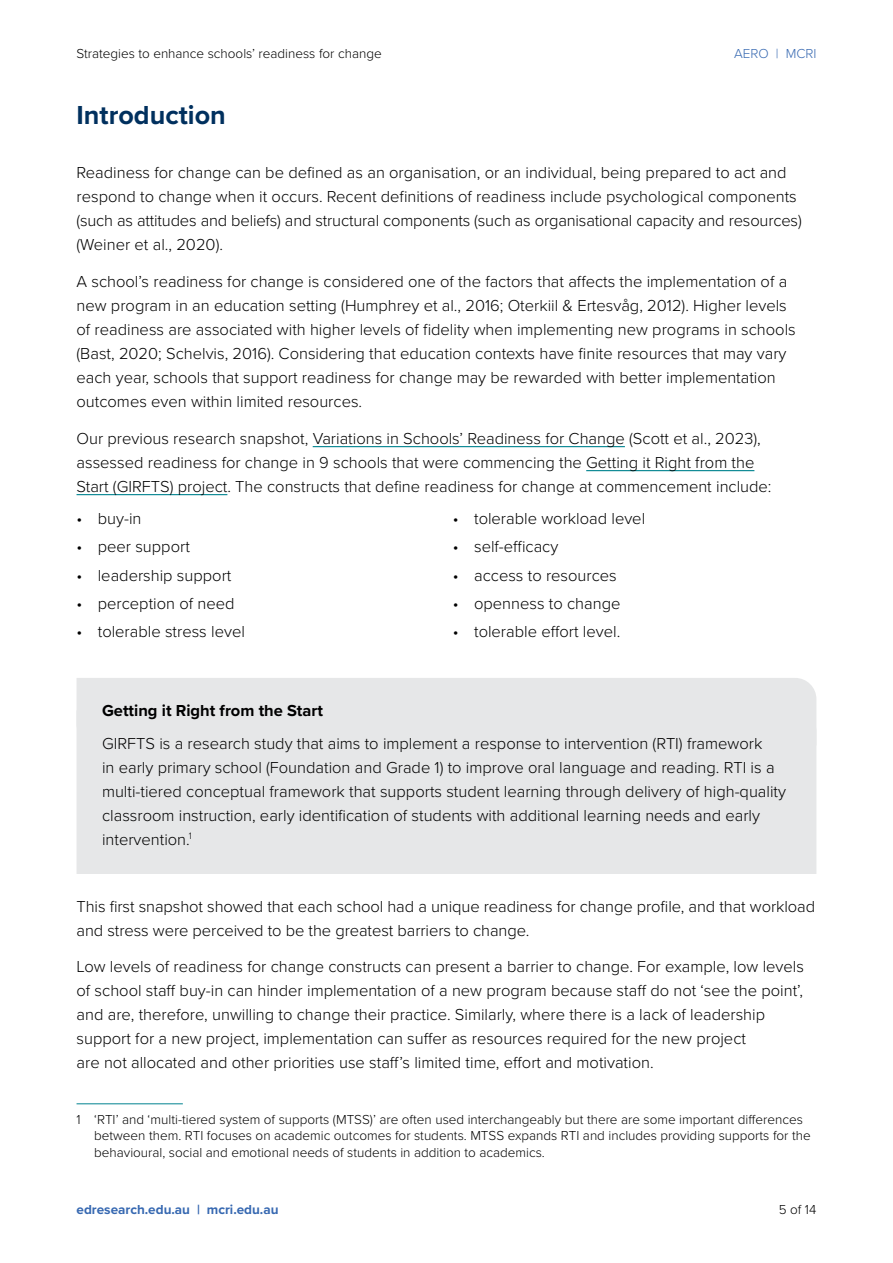
<style>
.page{position:relative;width:893px;height:1263px;background:#fff}
.page>*{position:absolute;margin:0;border:0;box-sizing:border-box;transform-origin:0 0}
.t1{font:700 27px "Proxima Nova";color:#00305e}
.Description_box{font:300 16.5px/24px "Proxima Nova";color:#000}
.Description_box-2{font:700 16.5px "Proxima Nova";color:#000}
.Footnotes{font:300 13.5px/16.2px "Proxima Nova";color:#000}
.t2{font:700 13.5px "Proxima Nova";color:#3668b1}
.t3{font:300 13.5px "Proxima Nova";color:#3668b1}
</style>
<div class="page">
<hr style="left:313px;top:446px;width:312px;height:1px;background:#01838f">
<hr style="left:586px;top:470px;width:168px;height:1px;background:#01838f">
<hr style="left:77px;top:494px;width:150px;height:1px;background:#01838f">
<hr style="left:77px;top:1103px;width:106px;height:1px;background:#01838f">
<div style="left:77px;top:678px;width:739px;height:32px;background:#e6e7e8"></div>
<div style="left:77px;top:710px;width:739px;height:164px;background:#e6e7e8"></div>
<p class="Footnotes" style="left:77px;top:44px;width:307px">Strategies to enhance schools’ readiness for change</p>
<p class="t3" style="left:734px;top:43px;width:84px">AERO | MCRI</p>
<h1 class="t1" style="left:77px;top:95px;width:151px">Introduction</h1>
<p class="Description_box" style="left:77px;top:160px;width:727px">Readiness for change can be defined as an organisation, or an individual, being prepared to act and respond to change when it occurs. Recent definitions of readiness include psychological components (such as attitudes and beliefs) and structural components (such as organisational capacity and resources) (Weiner et al., 2020).</p>
<p class="Description_box" style="left:77px;top:268px;width:721px">A school’s readiness for change is considered one of the factors that affects the implementation of a new program in an education setting (Humphrey et al., 2016; Oterkiil &amp; Ertesvåg, 2012). Higher levels of readiness are associated with higher levels of fidelity when implementing new programs in schools (Bast, 2020; Schelvis, 2016). Considering that education contexts have finite resources that may vary each year, schools that support readiness for change may be rewarded with better implementation outcomes even within limited resources.</p>
<p class="Description_box" style="left:77px;top:425px;width:696px">Our previous research snapshot, Variations in Schools’ Readiness for Change (Scott et al., 2023), assessed readiness for change in 9 schools that were commencing the Getting it Right from the<br>Start (GIRFTS) project. The constructs that define readiness for change at commencement include:</p>
<p class="Description_box" style="left:77px;top:506px;width:66px">• buy-in</p>
<p class="Description_box" style="left:77px;top:534px;width:115px">• peer support</p>
<p class="Description_box" style="left:77px;top:562px;width:156px">• leadership support</p>
<p class="Description_box" style="left:77px;top:590px;width:159px">• perception of need</p>
<p class="Description_box" style="left:77px;top:619px;width:170px">• tolerable stress level</p>
<p class="Description_box" style="left:453px;top:506px;width:194px">• tolerable workload level</p>
<p class="Description_box" style="left:453px;top:534px;width:107px">• self-efficacy</p>
<p class="Description_box" style="left:453px;top:562px;width:165px">• access to resources</p>
<p class="Description_box" style="left:453px;top:590px;width:169px">• openness to change</p>
<p class="Description_box" style="left:453px;top:619px;width:169px">• tolerable effort level.</p>
<p class="Description_box-2" style="left:102px;top:699px;width:222px">Getting it Right from the Start</p>
<p class="Description_box" style="left:102px;top:730px;width:685px">GIRFTS is a research study that aims to implement a response to intervention (RTI) framework<br>in early primary school (Foundation and Grade 1) to improve oral language and reading. RTI is a multi-tiered conceptual framework that supports student learning through delivery of high-quality classroom instruction, early identification of students with additional learning needs and early intervention.<sup>1</sup></p>
<p class="Description_box" style="left:77px;top:893px;width:740px">This first snapshot showed that each school had a unique readiness for change profile, and that workload and stress were perceived to be the greatest barriers to change.</p>
<p class="Description_box" style="left:77px;top:954px;width:729px">Low levels of readiness for change constructs can present a barrier to change. For example, low levels of school staff buy-in can hinder implementation of a new program because staff do not ‘see the point’, and are, therefore, unwilling to change their practice. Similarly, where there is a lack of leadership support for a new project, implementation can suffer as resources required for the new project<br>are not allocated and other priorities use staff’s limited time, effort and motivation.</p>
<p class="Footnotes" style="left:94px;top:1111px;width:718px;text-indent:-18px">1 ‘RTI’ and ‘multi-tiered system of supports (MTSS)’ are often used interchangeably but there are some important differences between them. RTI focuses on academic outcomes for students. MTSS expands RTI and includes providing supports for the behavioural, social and emotional needs of students in addition to academics.</p>
<p class="t2" style="left:77px;top:1200px;width:204px">edresearch.edu.au | mcri.edu.au</p>
<p class="Footnotes" style="left:779px;top:1201px;width:39px">5 of 14</p>
</div>
